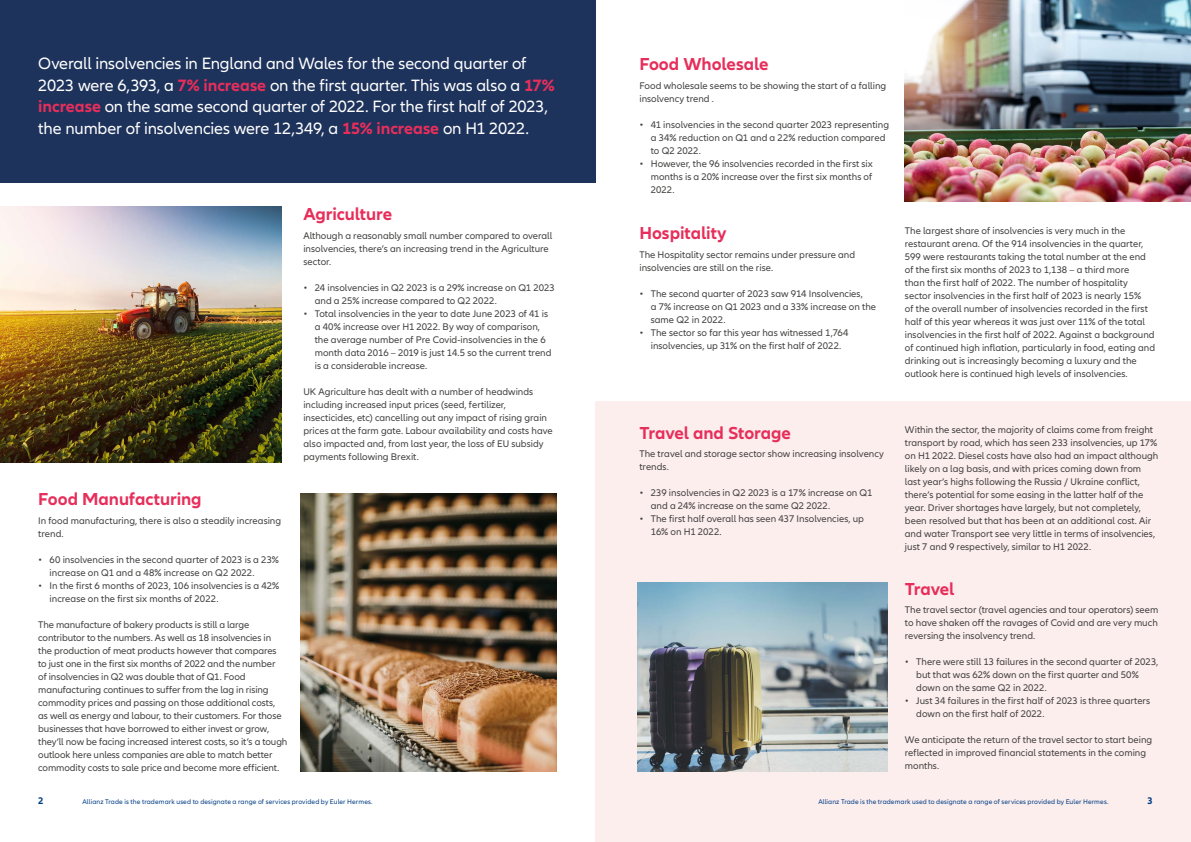
<style>
.page{position:relative;width:1191px;height:842px;background:#fff}
.page>*{position:absolute;margin:0;border:0;box-sizing:border-box;transform-origin:0 0}
.t1{font:700 18px "Allianz Neo";letter-spacing:-.005em;color:#e72e5b}
.t2{font:17px/21.6px "Allianz Neo";letter-spacing:-.01em;color:#fff}
.t3{font:10px/13px "Allianz Neo";color:#414140}
.t4{font:700 10px "Allianz Neo";color:#003e84}
.t5{font:7px "Allianz Neo";letter-spacing:.015em;color:#003e84}
.s1{font-weight:700;color:#e72e5b}
</style>
<div class="page">
<div style="left:595px;top:401px;width:596px;height:441px;background:#fdeeee"></div>
<div style="left:0;top:0;width:595px;height:183px;background:#1e335c"></div>
<img style="left:904px;top:0;width:287px;height:202px">
<img style="left:637px;top:582px;width:250px;height:189px">
<img style="left:0;top:206px;width:282px;height:257px">
<img style="left:301px;top:493px;width:256px;height:278px">
<p class="t2" style="left:38px;top:53px;width:518px">Overall insolvencies in England and Wales for the second quarter of 2023 were 6,393, a <span class="s1">7% increase</span> on the first quarter. This was also a <span class="s1">17% increase</span> on the same second quarter of 2022. For the first half of 2023, the number of insolvencies were 12,349, a <span class="s1">15% increase</span> on H1 2022.</p>
<h1 class="t1" style="left:38px;top:489px;width:165px">Food Manufacturing</h1>
<p class="t3" style="left:38px;top:514px;width:244px">In food manufacturing, there is also a steadily increasing trend.</p>
<p class="t3" style="left:50px;top:553px;width:231px;text-indent:-11px">• 60 insolvencies in the second quarter of 2023 is a 23% increase on Q1 and a 48% increase on Q2 2022.</p>
<p class="t3" style="left:50px;top:579px;width:231px;text-indent:-11px">• In the first 6 months of 2023, 106 insolvencies is a 42% increase on the first six months of 2022.</p>
<p class="t3" style="left:38px;top:618px;width:251px">The manufacture of bakery products is still a large contributor to the numbers. As well as 18 insolvencies in<br>the production of meat products however that compares to just one in the first six months of 2022 and the number<br>of insolvencies in Q2 was double that of Q1. Food manufacturing continues to suffer from the lag in rising commodity prices and passing on those additional costs, as well as energy and labour, to their customers. For those businesses that have borrowed to either invest or grow, they’ll now be facing increased interest costs, so it’s a tough outlook here unless companies are able to match better commodity costs to sale price and become more efficient.</p>
<h1 class="t1" style="left:303px;top:203px;width:90px">Agriculture</h1>
<p class="t3" style="left:303px;top:229px;width:250px">Although a reasonably small number compared to overall insolvencies, there’s an increasing trend in the Agriculture sector.</p>
<p class="t3" style="left:315px;top:281px;width:242px;text-indent:-11px">• 24 insolvencies in Q2 2023 is a 29% increase on Q1 2023 and a 25% increase compared to Q2 2022.</p>
<p class="t3" style="left:315px;top:307px;width:238px;text-indent:-11px">• Total insolvencies in the year to date June 2023 of 41 is a 40% increase over H1 2022. By way of comparison, the average number of Pre Covid-insolvencies in the 6 month data 2016 – 2019 is just 14.5 so the current trend is a considerable increase.</p>
<p class="t3" style="left:303px;top:385px;width:251px">UK Agriculture has dealt with a number of headwinds including increased input prices (seed, fertilizer, insecticides, etc) cancelling out any impact of rising grain prices at the farm gate. Labour availability and costs have also impacted and, from last year, the loss of EU subsidy payments following Brexit.</p>
<p class="t4" style="left:38px;top:794px;width:7px">2</p>
<p class="t5" style="left:82px;top:797px;width:292px">Allianz Trade is the trademark used to designate a range of services provided by Euler Hermes.</p>
<h1 class="t1" style="left:639px;top:53px;width:131px">Food Wholesale</h1>
<p class="t3" style="left:639px;top:79px;width:248px">Food wholesale seems to be showing the start of a falling insolvency trend .</p>
<p class="t3" style="left:651px;top:118px;width:240px;text-indent:-11px">• 41 insolvencies in the second quarter 2023 representing a 34% reduction on Q1 and a 22% reduction compared to Q2 2022.</p>
<p class="t3" style="left:651px;top:157px;width:224px;text-align:justify;text-indent:-11px">• However, the 96 insolvencies recorded in the first six months is a 20% increase over the first six months of 2022.</p>
<h1 class="t1" style="left:639px;top:222px;width:89px">Hospitality</h1>
<p class="t3" style="left:639px;top:248px;width:217px">The Hospitality sector remains under pressure and insolvencies are still on the rise.</p>
<p class="t3" style="left:651px;top:287px;width:227px;text-indent:-11px">• The second quarter of 2023 saw 914 Insolvencies,<br>a 7% increase on Q1 2023 and a 33% increase on the same Q2 in 2022.</p>
<p class="t3" style="left:639px;top:326px;width:210px;text-align:center">• The sector so far this year has witnessed 1,764 insolvencies, up 31% on the first half of 2022.</p>
<p class="t3" style="left:905px;top:224px;width:252px">The largest share of insolvencies is very much in the restaurant arena. Of the 914 insolvencies in the quarter, 599 were restaurants taking the total number at the end of the first six months of 2023 to 1,138 – a third more<br>than the first half of 2022. The number of hospitality sector insolvencies in the first half of 2023 is nearly 15%<br>of the overall number of insolvencies recorded in the first half of this year whereas it was just over 11% of the total insolvencies in the first half of 2022. Against a background of continued high inflation, particularly in food, eating and drinking out is increasingly becoming a luxury and the outlook here is continued high levels of insolvencies.</p>
<h1 class="t1" style="left:639px;top:422px;width:153px">Travel and Storage</h1>
<p class="t3" style="left:639px;top:448px;width:246px">The travel and storage sector show increasing insolvency trends.</p>
<p class="t3" style="left:651px;top:487px;width:223px;text-indent:-11px">• 239 insolvencies in Q2 2023 is a 17% increase on Q1 and a 24% increase on the same Q2 2022.</p>
<p class="t3" style="left:651px;top:513px;width:215px;text-indent:-11px">• The first half overall has seen 437 Insolvencies, up<br>16% on H1 2022.</p>
<p class="t3" style="left:905px;top:424px;width:255px">Within the sector, the majority of claims come from freight transport by road, which has seen 233 insolvencies, up 17% on H1 2022. Diesel costs have also had an impact although likely on a lag basis, and with prices coming down from last year’s highs following the Russia / Ukraine conflict, there’s potential for some easing in the latter half of the year. Driver shortages have largely, but not completely, been resolved but that has been at an additional cost. Air and water Transport see very little in terms of insolvencies, just 7 and 9 respectively, similar to H1 2022.</p>
<h1 class="t1" style="left:905px;top:578px;width:51px">Travel</h1>
<p class="t3" style="left:905px;top:604px;width:255px;text-align:justify">The travel sector (travel agencies and tour operators) seem to have shaken off the ravages of Covid and are very much reversing the insolvency trend.</p>
<p class="t3" style="left:916px;top:656px;width:244px;text-indent:-11px">• There were still 13 failures in the second quarter of 2023, but that was 62% down on the first quarter and 50% down on the same Q2 in 2022.</p>
<p class="t3" style="left:916px;top:695px;width:235px;text-indent:-11px">• Just 34 failures in the first half of 2023 is three quarters down on the first half of 2022.</p>
<p class="t3" style="left:905px;top:734px;width:249px">We anticipate the return of the travel sector to start being reflected in improved financial statements in the coming months.</p>
<p class="t5" style="left:818px;top:797px;width:292px">Allianz Trade is the trademark used to designate a range of services provided by Euler Hermes.</p>
<p class="t4" style="left:1147px;top:794px;width:7px">3</p>
</div>
